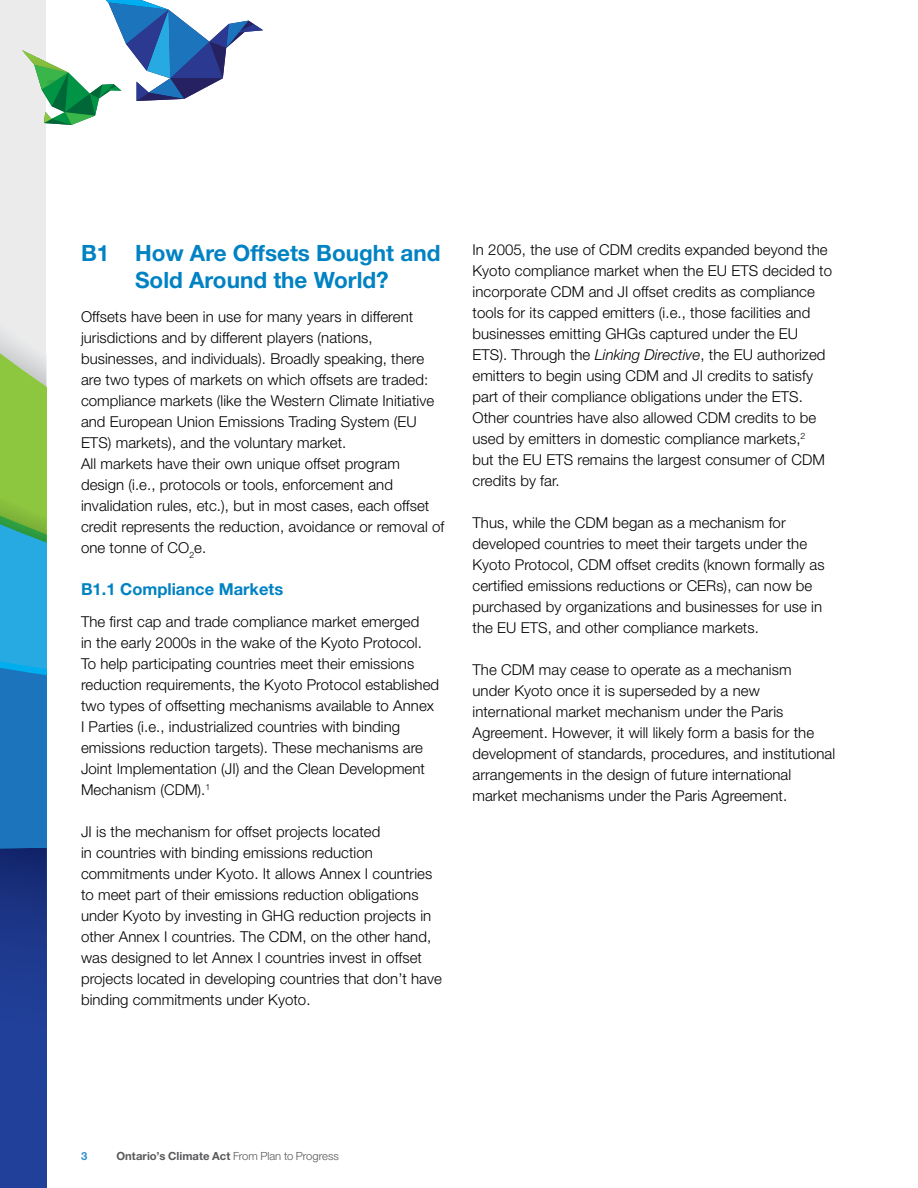
<style>
.page{position:relative;width:918px;height:1188px;background:#fff}
.page>*{position:absolute;margin:0;border:0;box-sizing:border-box;transform-origin:0 0}
.t1{font:700 22.5px/27px "Helvetica Neue";color:#0082c3;text-align:center}
.t2{font:700 16.5px "Helvetica Neue";color:#0082c3}
.t3{font:300 15px/21px "Helvetica Neue";letter-spacing:.005em;color:#000}
.t4{font:700 11.25px "Helvetica Neue";letter-spacing:.005em;color:#58595b}
.t5{font:700 11.25px "Helvetica Neue";color:#3092cd}
.s1{font-style:italic}
.s2{font-weight:300}
</style>
<div class="page">
<div style="left:0;top:0;width:46px;height:1188px;background:#ebebec"></div>
<svg style="left:0;top:335px;width:46px;height:853px;background:#3a7999"></svg>
<img style="left:43px;top:1058px;width:3px;height:42px">
<svg style="left:22px;top:0;width:241px;height:125px"></svg>
<h1 class="t1" style="left:81px;top:239px;width:361px">B1 How Are Offsets Bought and<br>Sold Around the World?</h1>
<p class="t3" style="left:81px;top:306px;width:365px">Offsets have been in use for many years in different jurisdictions and by different players (nations, businesses, and individuals). Broadly speaking, there are two types of markets on which offsets are traded: compliance markets (like the Western Climate Initiative and European Union Emissions Trading System (EU ETS) markets), and the voluntary market.<br>All markets have their own unique offset program design (i.e., protocols or tools, enforcement and invalidation rules, etc.), but in most cases, each offset credit represents the reduction, avoidance or removal of one tonne of CO<sub>2</sub>e.</p>
<p class="t2" style="left:81px;top:579px;width:204px">B1.1 Compliance Markets</p>
<p class="t3" style="left:81px;top:611px;width:360px">The first cap and trade compliance market emerged<br>in the early 2000s in the wake of the Kyoto Protocol.<br>To help participating countries meet their emissions reduction requirements, the Kyoto Protocol established two types of offsetting mechanisms available to Annex I Parties (i.e., industrialized countries with binding emissions reduction targets). These mechanisms are Joint Implementation (JI) and the Clean Development Mechanism (CDM).<sup>1</sup></p>
<p class="t3" style="left:81px;top:821px;width:362px">JI is the mechanism for offset projects located<br>in countries with binding emissions reduction commitments under Kyoto. It allows Annex I countries to meet part of their emissions reduction obligations under Kyoto by investing in GHG reduction projects in other Annex I countries. The CDM, on the other hand, was designed to let Annex I countries invest in offset projects located in developing countries that don’t have binding commitments under Kyoto.</p>
<p class="t3" style="left:472px;top:239px;width:361px">In 2005, the use of CDM credits expanded beyond the Kyoto compliance market when the EU ETS decided to incorporate CDM and JI offset credits as compliance tools for its capped emitters (i.e., those facilities and businesses emitting GHGs captured under the EU ETS). Through the <span class="s1">Linking Directive</span>, the EU authorized emitters to begin using CDM and JI credits to satisfy part of their compliance obligations under the ETS.<br>Other countries have also allowed CDM credits to be used by emitters in domestic compliance markets,<sup>2<br></sup>but the EU ETS remains the largest consumer of CDM credits by far.</p>
<p class="t3" style="left:472px;top:512px;width:354px">Thus, while the CDM began as a mechanism for developed countries to meet their targets under the Kyoto Protocol, CDM offset credits (known formally as certified emissions reductions or CERs), can now be purchased by organizations and businesses for use in the EU ETS, and other compliance markets.</p>
<p class="t3" style="left:472px;top:659px;width:364px">The CDM may cease to operate as a mechanism<br>under Kyoto once it is superseded by a new international market mechanism under the Paris Agreement. However, it will likely form a basis for the development of standards, procedures, and institutional arrangements in the design of future international market mechanisms under the Paris Agreement.</p>
<p class="t5" style="left:81px;top:1149px;width:8px">3</p>
<p class="t4" style="left:116px;top:1149px;width:224px">Ontario’s Climate Act <span class="s2">From Plan to Progress</span></p>
</div>
